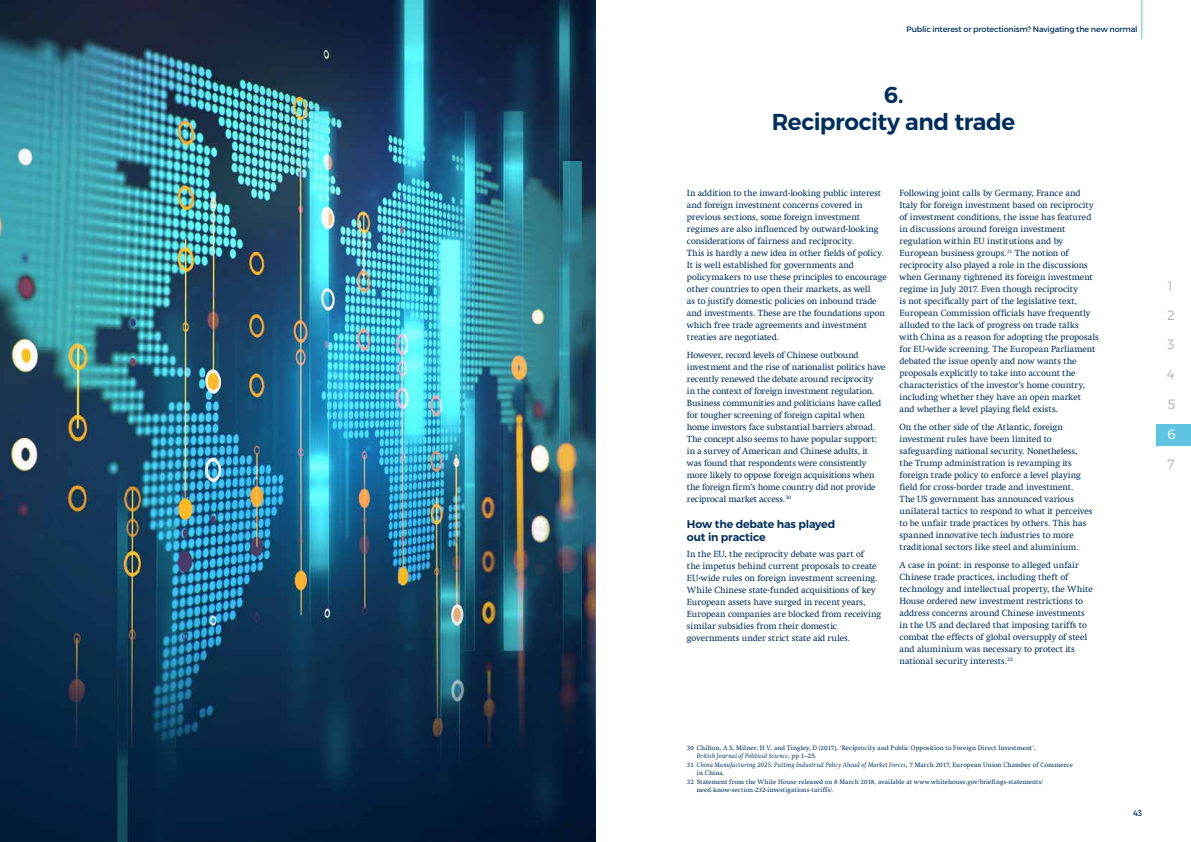
<style>
.page{position:relative;width:1191px;height:842px;background:#fff}
.page>*{position:absolute;margin:0;border:0;box-sizing:border-box;transform-origin:0 0}
.t1{font:600 23px/27px "Montserrat";letter-spacing:-.02em;color:#002e5a;text-align:center}
.t2{font:300 13.5px/29.1px "Montserrat";color:#b3b2b2}
.t3{font:300 13.5px "Montserrat";color:#fff}
.t4{font:600 11px/13px "Montserrat";letter-spacing:-.015em;color:#002e5a}
.t5{font:9px/12px "Swift Com";letter-spacing:-.01em;color:#002e5a}
.t6{font:8px "Montserrat";letter-spacing:-.02em;color:#002e5a}
.t7{font:6.5px "Swift Com";letter-spacing:.015em;color:#002e5a}
.t8{font:italic 6.5px "Swift Com";letter-spacing:.02em;color:#002e5a}
.s1{font-style:normal}
</style>
<div class="page">
<hr style="left:1141px;top:0;width:1px;height:39px;background:#5fc4e1">
<img style="left:0;top:0;width:595px;height:842px">
<div style="left:1157px;top:424px;width:34px;height:22px;background:#5fc4e1"></div>
<p class="t6" style="left:906px;top:24px;width:233px">Public interest or protectionism? Navigating the new normal</p>
<h1 class="t1" style="left:772px;top:82px;width:245px">6.<br>Reciprocity and trade</h1>
<p class="t5" style="left:687px;top:187px;width:201px">In addition to the inward-looking public interest and foreign investment concerns covered in previous sections, some foreign investment regimes are also influenced by outward-looking considerations of fairness and reciprocity.<br>This is hardly a new idea in other fields of policy.<br>It is well established for governments and policymakers to use these principles to encourage other countries to open their markets, as well<br>as to justify domestic policies on inbound trade and investments. These are the foundations upon which free trade agreements and investment treaties are negotiated.</p>
<p class="t5" style="left:687px;top:349px;width:200px">However, record levels of Chinese outbound investment and the rise of nationalist politics have recently renewed the debate around reciprocity<br>in the context of foreign investment regulation.<br>Business communities and politicians have called for tougher screening of foreign capital when home investors face substantial barriers abroad.<br>The concept also seems to have popular support: in a survey of American and Chinese adults, it<br>was found that respondents were consistently more likely to oppose foreign acquisitions when the foreign firm’s home country did not provide reciprocal market access.<sup>30</sup></p>
<p class="t4" style="left:687px;top:518px;width:150px">How the debate has played out in practice</p>
<p class="t5" style="left:687px;top:548px;width:196px">In the EU, the reciprocity debate was part of<br>the impetus behind current proposals to create EU-wide rules on foreign investment screening.<br>While Chinese state-funded acquisitions of key European assets have surged in recent years, European companies are blocked from receiving similar subsidies from their domestic governments under strict state aid rules.</p>
<p class="t5" style="left:899px;top:187px;width:201px">Following joint calls by Germany, France and Italy for foreign investment based on reciprocity of investment conditions, the issue has featured in discussions around foreign investment regulation within EU institutions and by European business groups.<sup>31</sup> The notion of reciprocity also played a role in the discussions when Germany tightened its foreign investment regime in July 2017. Even though reciprocity<br>is not specifically part of the legislative text, European Commission officials have frequently alluded to the lack of progress on trade talks with China as a reason for adopting the proposals for EU-wide screening. The European Parliament debated the issue openly and now wants the proposals explicitly to take into account the characteristics of the investor’s home country, including whether they have an open market<br>and whether a level playing field exists.</p>
<p class="t5" style="left:899px;top:421px;width:194px">On the other side of the Atlantic, foreign investment rules have been limited to safeguarding national security. Nonetheless, the Trump administration is revamping its foreign trade policy to enforce a level playing field for cross-border trade and investment.<br>The US government has announced various unilateral tactics to respond to what it perceives to be unfair trade practices by others. This has spanned innovative tech industries to more traditional sectors like steel and aluminium.</p>
<p class="t5" style="left:899px;top:559px;width:195px">A case in point: in response to alleged unfair Chinese trade practices, including theft of technology and intellectual property, the White House ordered new investment restrictions to address concerns around Chinese investments in the US and declared that imposing tariffs to combat the effects of global oversupply of steel and aluminium was necessary to protect its national security interests.<sup>32</sup></p>
<h2 class="t2" style="left:1167px;top:271px;width:9px">1<br>2<br>3</h2>
<h2 class="t2" style="left:1166px;top:359px;width:9px">4</h2>
<h2 class="t2" style="left:1167px;top:390px;width:9px">5</h2>
<h2 class="t3" style="left:1167px;top:426px;width:10px">6</h2>
<h2 class="t2" style="left:1167px;top:450px;width:9px">7</h2>
<p class="t7" style="left:687px;top:744px;width:350px">30 Chilton, A S, Milner, H V, and Tingley, D (2017), ‘Reciprocity and Public Opposition to Foreign Direct Investment’,</p>
<p class="t8" style="left:697px;top:752px;width:121px">British Journal of Political Science<span class="s1">, pp 1–25.</span></p>
<p class="t8" style="left:687px;top:761px;width:387px"><span class="s1">31</span> China Manufacturing 2025: Putting Industrial Policy Ahead of Market Forces<span class="s1">, 7 March 2017, European Union Chamber of Commerce</span></p>
<p class="t7" style="left:697px;top:769px;width:29px">in China.</p>
<p class="t7" style="left:687px;top:778px;width:357px">32 Statement from the White House released on 8 March 2018, available at www.whitehouse.gov/briefings-statements/</p>
<p class="t7" style="left:697px;top:786px;width:138px">need-know-section-232-investigations-tariffs/.</p>
<p class="t6" style="left:1133px;top:808px;width:11px">43</p>
</div>
